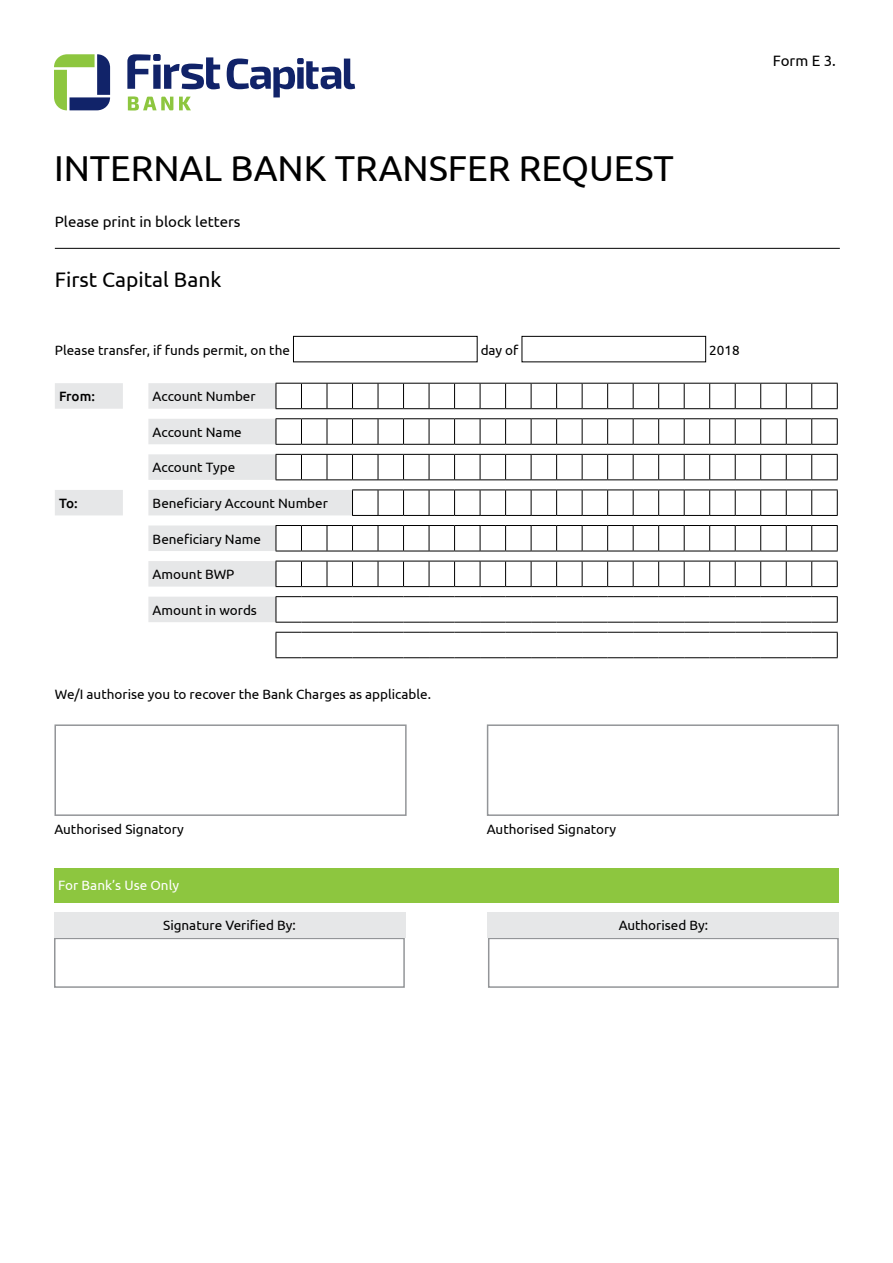
<style>
.page{position:relative;width:893px;height:1263px;background:#fff}
.page>*{position:absolute;margin:0;border:0;box-sizing:border-box;transform-origin:0 0}
.t1{font:36px "Ubuntu";color:#000}
.t2{font:21px "Ubuntu";color:#000}
.t3{font:15px "Ubuntu";color:#000}
.t4{font:13.5px "Ubuntu";color:#000}
.t5{font:13.5px "Ubuntu";color:#fff}
.t6{font:500 13.5px "Ubuntu";letter-spacing:-.01em;color:#000}
</style>
<div class="page">
<svg style="left:54px;top:54px;width:56px;height:56px"></svg>
<svg style="left:127px;top:54px;width:93px;height:35px"></svg>
<svg style="left:227px;top:58px;width:128px;height:39px"></svg>
<svg style="left:128px;top:96px;width:45px;height:15px"></svg>
<svg style="left:179px;top:97px;width:12px;height:13px"></svg>
<hr style="left:55px;top:248px;width:785px;height:1px;background:#000">
<div style="left:293px;top:336px;width:185px;height:26px;border:1px solid #000"></div>
<div style="left:522px;top:336px;width:184px;height:26px;border:1px solid #000"></div>
<svg style="left:55px;top:383px;width:297px;height:239px"></svg>
<svg style="left:276px;top:383px;width:562px;height:26px"></svg>
<svg style="left:276px;top:418px;width:562px;height:27px"></svg>
<svg style="left:276px;top:454px;width:562px;height:26px"></svg>
<svg style="left:352px;top:489px;width:486px;height:27px"></svg>
<svg style="left:276px;top:525px;width:562px;height:27px"></svg>
<svg style="left:276px;top:561px;width:562px;height:26px"></svg>
<svg style="left:276px;top:596px;width:562px;height:27px"></svg>
<svg style="left:276px;top:632px;width:562px;height:26px"></svg>
<div style="left:54px;top:724px;width:353px;height:92px;border:2px solid #939598"></div>
<div style="left:54px;top:938px;width:351px;height:50px;border:2px solid #939598"></div>
<div style="left:54px;top:912px;width:351px;height:25px;background:#e6e7e8"></div>
<div style="left:488px;top:938px;width:351px;height:50px;border:2px solid #939598"></div>
<div style="left:488px;top:912px;width:351px;height:25px;background:#e6e7e8"></div>
<div style="left:487px;top:724px;width:352px;height:92px;border:2px solid #939598"></div>
<div style="left:54px;top:868px;width:784px;height:34px;background:#8dc63f"></div>
<p class="t3" style="left:773px;top:51px;width:65px">Form E 3.</p>
<h1 class="t1" style="left:54px;top:146px;width:621px">INTERNAL BANK TRANSFER REQUEST</h1>
<p class="t3" style="left:55px;top:213px;width:187px">Please print in block letters</p>
<h2 class="t2" style="left:55px;top:267px;width:168px">First Capital Bank</h2>
<p class="t4" style="left:55px;top:342px;width:237px">Please transfer, if funds permit, on the</p>
<p class="t4" style="left:481px;top:342px;width:39px">day of</p>
<p class="t4" style="left:709px;top:342px;width:32px">2018</p>
<p class="t6" style="left:59px;top:388px;width:37px">From:</p>
<p class="t4" style="left:153px;top:388px;width:105px">Account Number</p>
<p class="t4" style="left:153px;top:424px;width:91px">Account Name</p>
<p class="t4" style="left:153px;top:459px;width:84px">Account Type</p>
<p class="t6" style="left:59px;top:495px;width:20px">To:</p>
<p class="t4" style="left:153px;top:495px;width:177px">Beneficiary Account Number</p>
<p class="t4" style="left:153px;top:530px;width:110px">Beneficiary Name</p>
<p class="t4" style="left:153px;top:566px;width:83px">Amount BWP</p>
<p class="t4" style="left:153px;top:602px;width:106px">Amount in words</p>
<p class="t4" style="left:55px;top:686px;width:378px">We/I authorise you to recover the Bank Charges as applicable.</p>
<p class="t4" style="left:54px;top:820px;width:131px">Authorised Signatory</p>
<p class="t5" style="left:58px;top:877px;width:122px">For Bank’s Use Only</p>
<p class="t4" style="left:487px;top:820px;width:131px">Authorised Signatory</p>
<p class="t4" style="left:163px;top:917px;width:134px">Signature Verified By:</p>
<p class="t4" style="left:619px;top:917px;width:91px">Authorised By:</p>
</div>
